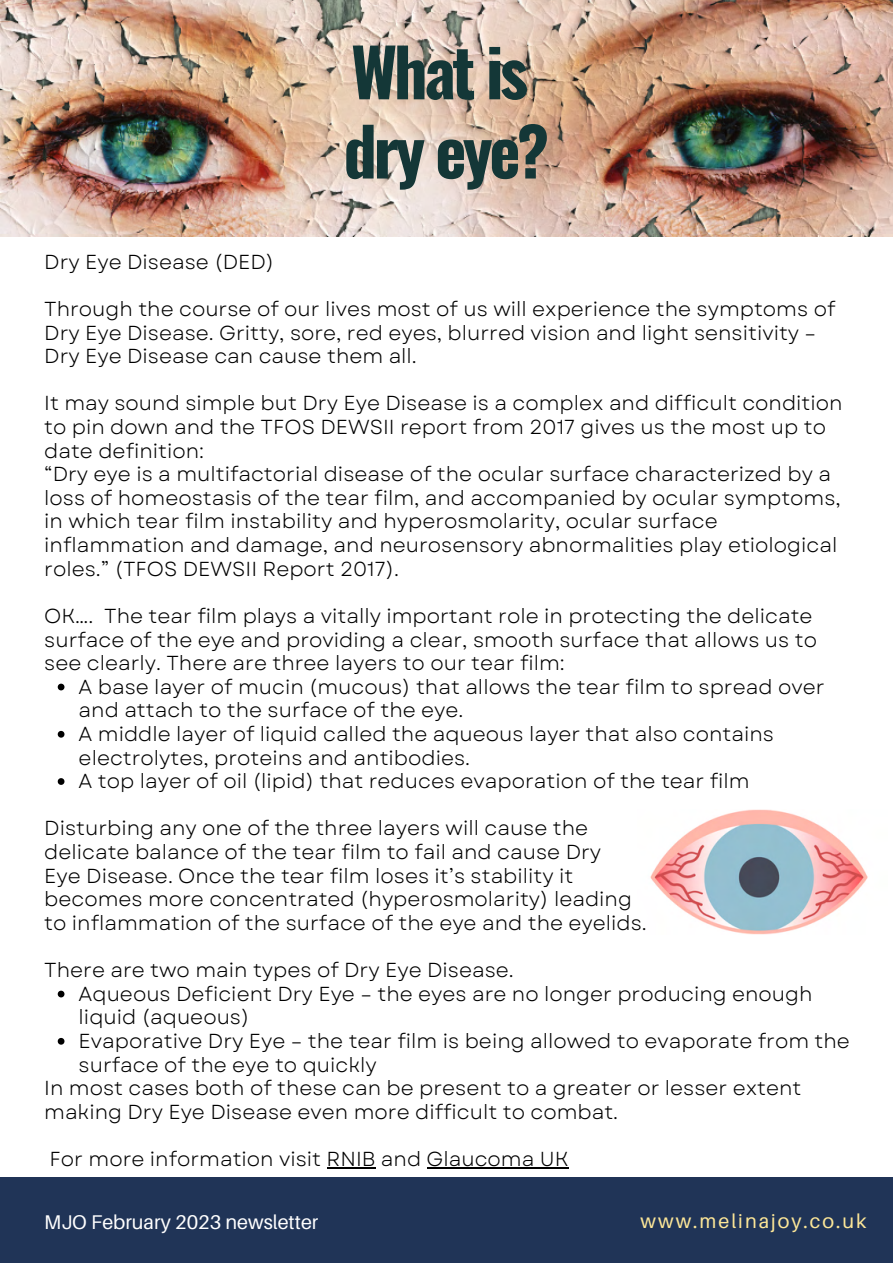
<style>
.page{position:relative;width:893px;height:1264px;background:#fff}
.page>*{position:absolute;margin:0;border:0;box-sizing:border-box;transform-origin:0 0}
.t1{font:700 66.3px/79.2px "Oswald";letter-spacing:-.05em;color:#143737}
.t2{font:20.25px/23.5px "Garet";color:#000}
.t3{font:19.8px "Aileron";color:#fff}
.t4{font:19.8px "Aileron";letter-spacing:.1em;color:#fde798}
</style>
<div class="page">
<img style="left:650px;top:809px;width:218px;height:125px">
<svg style="left:58px;top:683px;width:6px;height:7px"></svg>
<svg style="left:58px;top:731px;width:6px;height:6px"></svg>
<svg style="left:58px;top:778px;width:6px;height:7px"></svg>
<svg style="left:58px;top:990px;width:6px;height:7px"></svg>
<svg style="left:58px;top:1037px;width:6px;height:7px"></svg>
<hr style="left:326px;top:1167px;width:49px;height:1px;background:#000">
<hr style="left:426px;top:1167px;width:142px;height:1px;background:#000">
<div style="left:0;top:1176px;width:892px;height:86px;background:#203457"></div>
<img style="left:0;top:0;width:892px;height:236px">
<h1 class="t1" style="left:343px;top:30px;width:207px">What is dry eye?</h1>
<p class="t2" style="left:44px;top:250px;width:231px">Dry Eye Disease (DED)</p>
<p class="t2" style="left:44px;top:297px;width:792px">Through the course of our lives most of us will experience the symptoms of<br>Dry Eye Disease. Gritty, sore, red eyes, blurred vision and light sensitivity –<br>Dry Eye Disease can cause them all.</p>
<p class="t2" style="left:44px;top:391px;width:799px">It may sound simple but Dry Eye Disease is a complex and difficult condition to pin down and the TFOS DEWSII report from 2017 gives us the most up to date definition:<br>“Dry eye is a multifactorial disease of the ocular surface characterized by a loss of homeostasis of the tear film, and accompanied by ocular symptoms, in which tear film instability and hyperosmolarity, ocular surface inflammation and damage, and neurosensory abnormalities play etiological roles.” (TFOS DEWSII Report 2017).</p>
<p class="t2" style="left:44px;top:604px;width:774px">OK…. The tear film plays a vitally important role in protecting the delicate surface of the eye and providing a clear, smooth surface that allows us to see clearly. There are three layers to our tear film:</p>
<p class="t2" style="left:79px;top:675px;width:747px">A base layer of mucin (mucous) that allows the tear film to spread over and attach to the surface of the eye.<br>A middle layer of liquid called the aqueous layer that also contains electrolytes, proteins and antibodies.<br>A top layer of oil (lipid) that reduces evaporation of the tear film</p>
<p class="t2" style="left:44px;top:816px;width:604px">Disturbing any one of the three layers will cause the delicate balance of the tear film to fail and cause Dry<br>Eye Disease. Once the tear film loses it’s stability it becomes more concentrated (hyperosmolarity) leading to inflammation of the surface of the eye and the eyelids.</p>
<p class="t2" style="left:44px;top:958px;width:471px">There are two main types of Dry Eye Disease.</p>
<p class="t2" style="left:79px;top:982px;width:772px">Aqueous Deficient Dry Eye – the eyes are no longer producing enough liquid (aqueous)<br>Evaporative Dry Eye – the tear film is being allowed to evaporate from the surface of the eye to quickly</p>
<p class="t2" style="left:44px;top:1076px;width:758px">In most cases both of these can be present to a greater or lesser extent making Dry Eye Disease even more difficult to combat.</p>
<p class="t2" style="left:50px;top:1147px;width:520px">For more information visit RNIB and Glaucoma UK</p>
<p class="t3" style="left:44px;top:1209px;width:276px">MJO February 2023 newsletter</p>
<p class="t4" style="left:640px;top:1208px;width:227px">www.melinajoy.co.uk</p>
</div>
